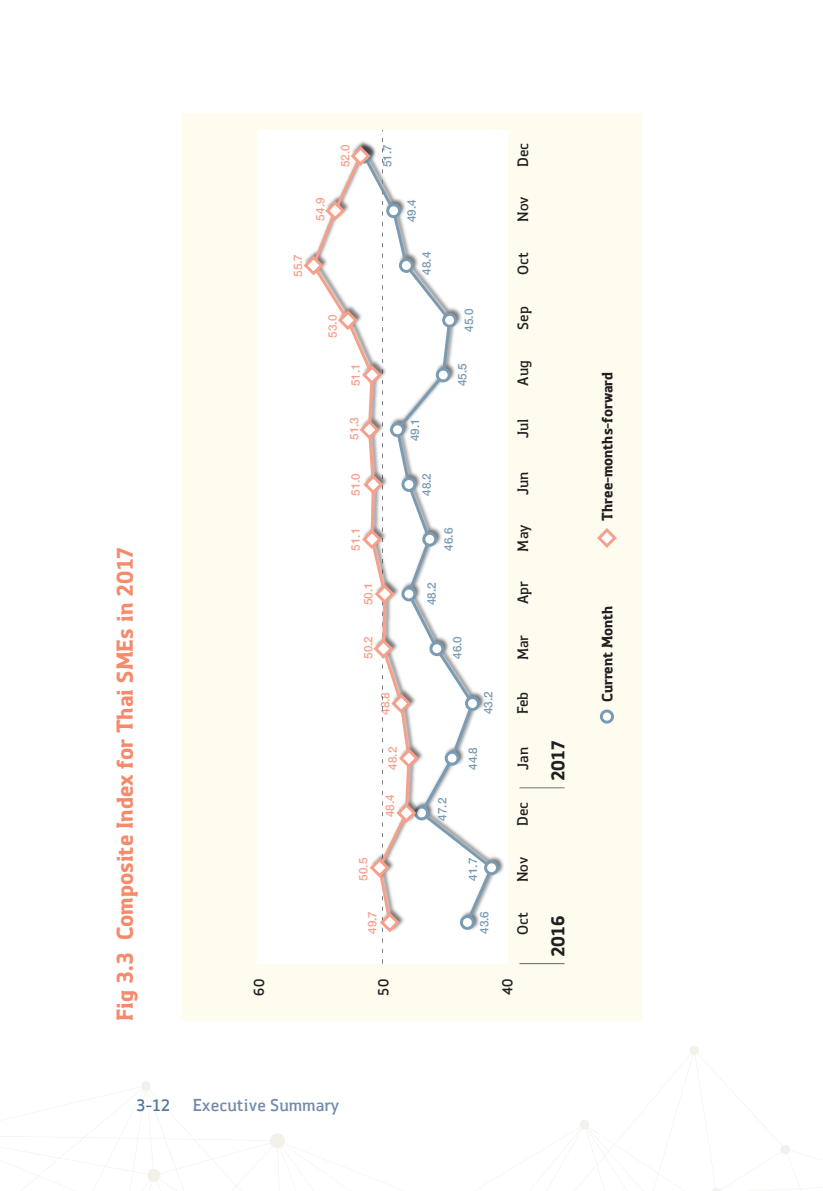
<style>
.page{position:relative;width:823px;height:1191px;background:#fff}
.page>*{position:absolute;margin:0;border:0;box-sizing:border-box;transform-origin:0 0}
.Subhead_2_pic{font:700 24px "OSMEP";color:#f68a6b}
.t1{font:700 19.6px "OSMEP";color:#231f20}
.t2{font:18px "OSMEP";color:#728baa}
.t3{font:18px "OSMEP";color:#52789c}
.t4{font:15.6px "OSMEP";color:#231f20}
.t5{font:700 15.6px "OSMEP";color:#231f20}
.t6{font:500 11.8px "Helvetica Neue";color:#f6a08b}
.t7{font:500 11.8px "Helvetica Neue";color:#799bb3}
</style>
<div class="page">
<svg style="left:0;top:1046px;width:822px;height:145px"></svg>
<div style="left:181px;top:113px;width:460px;height:907px;background:#fefcef"></div>
<hr style="left:519px;top:963px;width:45px;height:1px;background:#76787b">
<hr style="left:519px;top:787px;width:45px;height:1px;background:#76787b">
<div style="left:257px;top:130px;width:250px;height:833px;background:#fff"></div>
<div style="left:484px;top:860px;width:14px;height:15px;border:3px solid #799bb3;border-radius:50%"></div>
<div style="left:601px;top:711px;width:11px;height:11px;background:#fff;border-radius:50%"></div>
<div style="left:599px;top:709px;width:14px;height:14px;border:3px solid #799bb3;border-radius:50%"></div>
<svg style="left:597px;top:528px;width:20px;height:20px"></svg>
<svg style="left:303px;top:130px;width:192px;height:833px"></svg>
<p class="Subhead_2_pic" style="left:109px;top:1020px;width:475px;rotate:-90deg">Fig 3.3 Composite Index for Thai SMEs in 2017</p>
<p class="t6" style="left:288px;top:277px;width:24px;rotate:-90deg">55.7</p>
<p class="t6" style="left:310px;top:220px;width:24px;rotate:-90deg">54.9</p>
<p class="t6" style="left:335px;top:167px;width:24px;rotate:-90deg">52.0</p>
<p class="t7" style="left:377px;top:167px;width:24px;rotate:-90deg">51.7</p>
<p class="t7" style="left:402px;top:222px;width:24px;rotate:-90deg">49.4</p>
<p class="t7" style="left:417px;top:275px;width:24px;rotate:-90deg">48.4</p>
<p class="t6" style="left:323px;top:337px;width:24px;rotate:-90deg">53.0</p>
<p class="t6" style="left:346px;top:386px;width:24px;rotate:-90deg">51.1</p>
<p class="t6" style="left:344px;top:440px;width:24px;rotate:-90deg">51.3</p>
<p class="t6" style="left:346px;top:496px;width:24px;rotate:-90deg">51.0</p>
<p class="t6" style="left:346px;top:550px;width:24px;rotate:-90deg">51.1</p>
<p class="t6" style="left:359px;top:605px;width:24px;rotate:-90deg">50.1</p>
<p class="t6" style="left:359px;top:659px;width:24px;rotate:-90deg">50.2</p>
<p class="t6" style="left:375px;top:715px;width:24px;rotate:-90deg">48.8</p>
<p class="t6" style="left:383px;top:769px;width:24px;rotate:-90deg">48.2</p>
<p class="t6" style="left:380px;top:817px;width:24px;rotate:-90deg">48.4</p>
<p class="t7" style="left:459px;top:332px;width:24px;rotate:-90deg">45.0</p>
<p class="t7" style="left:452px;top:386px;width:24px;rotate:-90deg">45.5</p>
<p class="t7" style="left:405px;top:441px;width:24px;rotate:-90deg">49.1</p>
<p class="t7" style="left:417px;top:496px;width:24px;rotate:-90deg">48.2</p>
<p class="t7" style="left:439px;top:551px;width:24px;rotate:-90deg">46.6</p>
<p class="t7" style="left:421px;top:605px;width:24px;rotate:-90deg">48.2</p>
<p class="t7" style="left:447px;top:659px;width:24px;rotate:-90deg">46.0</p>
<p class="t7" style="left:478px;top:714px;width:24px;rotate:-90deg">43.2</p>
<p class="t7" style="left:463px;top:770px;width:24px;rotate:-90deg">44.8</p>
<p class="t7" style="left:432px;top:820px;width:24px;rotate:-90deg">47.2</p>
<p class="t6" style="left:353px;top:880px;width:24px;rotate:-90deg">50.5</p>
<p class="t7" style="left:463px;top:880px;width:24px;rotate:-90deg">41.7</p>
<p class="t6" style="left:362px;top:934px;width:24px;rotate:-90deg">49.7</p>
<p class="t7" style="left:474px;top:934px;width:24px;rotate:-90deg">43.6</p>
<p class="t4" style="left:512px;top:167px;width:26px;rotate:-90deg">Dec</p>
<p class="t4" style="left:512px;top:222px;width:27px;rotate:-90deg">Nov</p>
<p class="t4" style="left:512px;top:275px;width:24px;rotate:-90deg">Oct</p>
<p class="t4" style="left:512px;top:329px;width:25px;rotate:-90deg">Sep</p>
<p class="t4" style="left:512px;top:385px;width:27px;rotate:-90deg">Aug</p>
<p class="t4" style="left:512px;top:438px;width:21px;rotate:-90deg">Jul</p>
<p class="t4" style="left:512px;top:495px;width:25px;rotate:-90deg">Jun</p>
<p class="t4" style="left:512px;top:551px;width:28px;rotate:-90deg">May</p>
<p class="t4" style="left:512px;top:604px;width:24px;rotate:-90deg">Apr</p>
<p class="t4" style="left:513px;top:660px;width:27px;rotate:-90deg">Mar</p>
<p class="t4" style="left:512px;top:714px;width:24px;rotate:-90deg">Feb</p>
<p class="t4" style="left:513px;top:770px;width:25px;rotate:-90deg">Jan</p>
<p class="t4" style="left:512px;top:826px;width:26px;rotate:-90deg">Dec</p>
<p class="t4" style="left:512px;top:882px;width:27px;rotate:-90deg">Nov</p>
<p class="t4" style="left:512px;top:934px;width:24px;rotate:-90deg">Oct</p>
<p class="t4" style="left:249px;top:995px;width:18px;rotate:-90deg">60</p>
<p class="t4" style="left:373px;top:995px;width:18px;rotate:-90deg">50</p>
<p class="t4" style="left:497px;top:995px;width:18px;rotate:-90deg">40</p>
<p class="t1" style="left:544px;top:781px;width:42px;rotate:-90deg">2017</p>
<p class="t1" style="left:544px;top:957px;width:43px;rotate:-90deg">2016</p>
<h3 class="t3" style="left:136px;top:1093px;width:35px">3-12</h3>
<h3 class="t2" style="left:193px;top:1093px;width:148px">Executive Summary</h3>
<p class="t5" style="left:596px;top:520px;width:150px;rotate:-90deg">Three-months-forward</p>
<p class="t5" style="left:596px;top:702px;width:98px;rotate:-90deg">Current Month</p>
</div>
